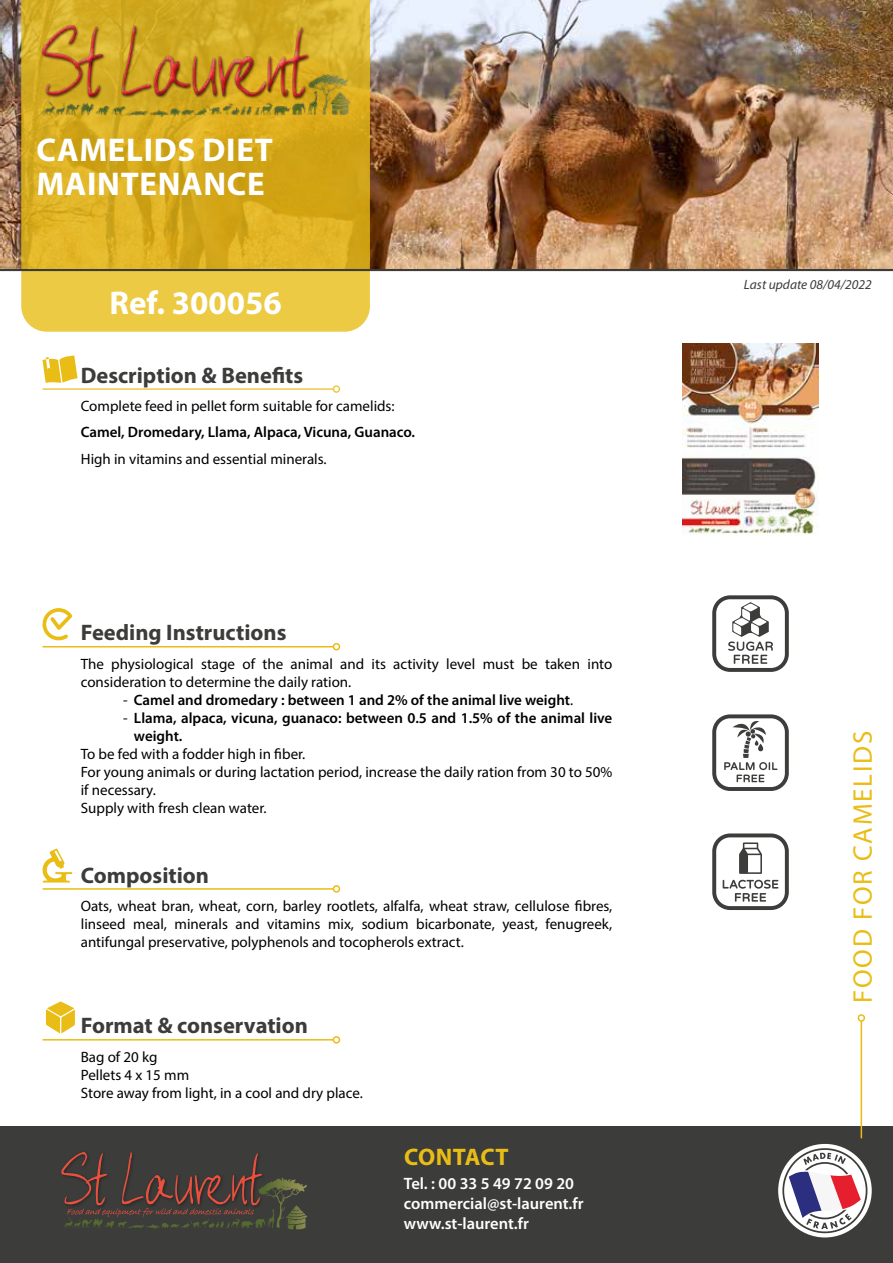
<style>
.page{position:relative;width:893px;height:1263px;background:#fff}
.page>*{position:absolute;margin:0;border:0;box-sizing:border-box;transform-origin:0 0}
.t1{font:700 33px/34.7px "Myriad Pro";letter-spacing:.02em;color:#fff}
.t2{font:700 33px "Myriad Pro";color:#fff}
.t3{font:27px "Myriad Pro";letter-spacing:.07em;color:#e9bd15}
.t4{font:700 24px "Myriad Pro";letter-spacing:.005em;color:#e9bd15}
.t5{font:700 22.5px "Myriad Pro";color:#3c3c3b}
.t6{font:600 16.5px/19.8px "Myriad Pro";color:#fff}
.t7{font:15px/18px "Myriad Pro";color:#000}
.t8{font:600 15px/18px "Myriad Pro";color:#000}
.t9{font:italic 13.5px "Myriad Pro";color:#3c3c3b}
.s1{font-weight:400}
</style>
<div class="page">
<img style="left:0;top:0;width:893px;height:269px">
<svg style="left:21px;top:0;width:349px;height:332px;background:#ddb329"></svg>
<div style="left:0;top:1127px;width:893px;height:136px;background:#3c3c3b"></div>
<hr style="left:0;top:269px;width:893px;height:2px;background:#3c3c3b">
<svg style="left:61px;top:1152px;width:245px;height:77px"></svg>
<hr style="left:861px;top:1021px;width:1px;height:117px;background:#e9bd15">
<div style="left:858px;top:1014px;width:7px;height:8px;border:2px solid #e9bd15;border-radius:50%"></div>
<img style="left:683px;top:344px;width:135px;height:190px">
<hr style="left:43px;top:888px;width:290px;height:2px;background:#e9bd15">
<div style="left:333px;top:885px;width:7px;height:8px;border:2px solid #e9bd15;border-radius:50%"></div>
<svg style="left:42px;top:848px;width:30px;height:34px"></svg>
<hr style="left:43px;top:1039px;width:290px;height:1px;background:#e9bd15">
<div style="left:333px;top:1036px;width:7px;height:7px;border:2px solid #e9bd15;border-radius:50%"></div>
<svg style="left:46px;top:1001px;width:29px;height:32px"></svg>
<svg style="left:42px;top:608px;width:31px;height:33px"></svg>
<hr style="left:43px;top:646px;width:290px;height:1px;background:#e9bd15">
<div style="left:333px;top:643px;width:7px;height:7px;border:2px solid #e9bd15;border-radius:50%"></div>
<img style="left:36px;top:21px;width:319px;height:96px">
<svg style="left:43px;top:356px;width:35px;height:27px"></svg>
<hr style="left:43px;top:388px;width:290px;height:2px;background:#e9bd15">
<div style="left:333px;top:385px;width:7px;height:8px;border:2px solid #e9bd15;border-radius:50%"></div>
<svg style="left:712px;top:595px;width:77px;height:77px"></svg>
<div style="left:778px;top:1144px;width:94px;height:93px;background:#fff;border-radius:50%"></div>
<svg style="left:712px;top:714px;width:77px;height:77px"></svg>
<svg style="left:712px;top:833px;width:77px;height:77px"></svg>
<svg style="left:782px;top:1148px;width:85px;height:85px"></svg>
<h1 class="t1" style="left:36px;top:131px;width:238px">CAMELIDS DIET<br>MAINTENANCE</h1>
<h1 class="t2" style="left:110px;top:281px;width:174px">Ref. 300056</h1>
<h3 class="t5" style="left:81px;top:360px;width:224px">Description &amp; Benefits</h3>
<p class="t7" style="left:81px;top:397px;width:315px">Complete feed in pellet form suitable for camelids:</p>
<p class="t8" style="left:81px;top:423px;width:336px">Camel, Dromedary, Llama, Alpaca, Vicuna, Guanaco.</p>
<p class="t7" style="left:81px;top:450px;width:247px">High in vitamins and essential minerals.</p>
<h3 class="t5" style="left:81px;top:618px;width:207px">Feeding Instructions</h3>
<p class="t7" style="left:81px;top:654px;width:533px">The physiological stage of the animal and its activity level must be taken into consideration to determine the daily ration.</p>
<p class="t8" style="left:123px;top:690px;width:451px"><span class="s1">-</span> Camel and dromedary : between 1 and 2% of the animal live weight<span class="s1">.</span></p>
<p class="t8" style="left:134px;top:708px;width:480px;text-indent:-11px"><span class="s1">-</span> Llama, alpaca, vicuna, guanaco: between 0.5 and 1.5% of the animal live weight.</p>
<p class="t7" style="left:81px;top:744px;width:533px">To be fed with a fodder high in fiber.<br>For young animals or during lactation period, increase the daily ration from 30 to 50% if necessary.<br>Supply with fresh clean water.</p>
<h3 class="t5" style="left:81px;top:860px;width:130px">Composition</h3>
<p class="t7" style="left:81px;top:896px;width:533px;text-align:justify">Oats, wheat bran, wheat, corn, barley rootlets, alfalfa, wheat straw, cellulose fibres, linseed meal, minerals and vitamins mix, sodium bicarbonate, yeast, fenugreek, antifungal preservative, polyphenols and tocopherols extract.</p>
<h3 class="t5" style="left:81px;top:1011px;width:229px">Format &amp; conservation</h3>
<p class="t7" style="left:81px;top:1047px;width:284px">Bag of 20 kg<br>Pellets 4 x 15 mm<br>Store away from light, in a cool and dry place.</p>
<h3 class="t4" style="left:404px;top:1141px;width:106px">CONTACT</h3>
<p class="t6" style="left:404px;top:1173px;width:181px">Tel. : 00 33 5 49 72 09 20 commercial@st-laurent.fr www.st-laurent.fr</p>
<p class="t9" style="left:744px;top:276px;width:129px">Last update 08/04/2022</p>
<h2 class="t3" style="left:846px;top:1003px;width:274px;rotate:-90deg">FOOD FOR CAMELIDS</h2>
</div>
